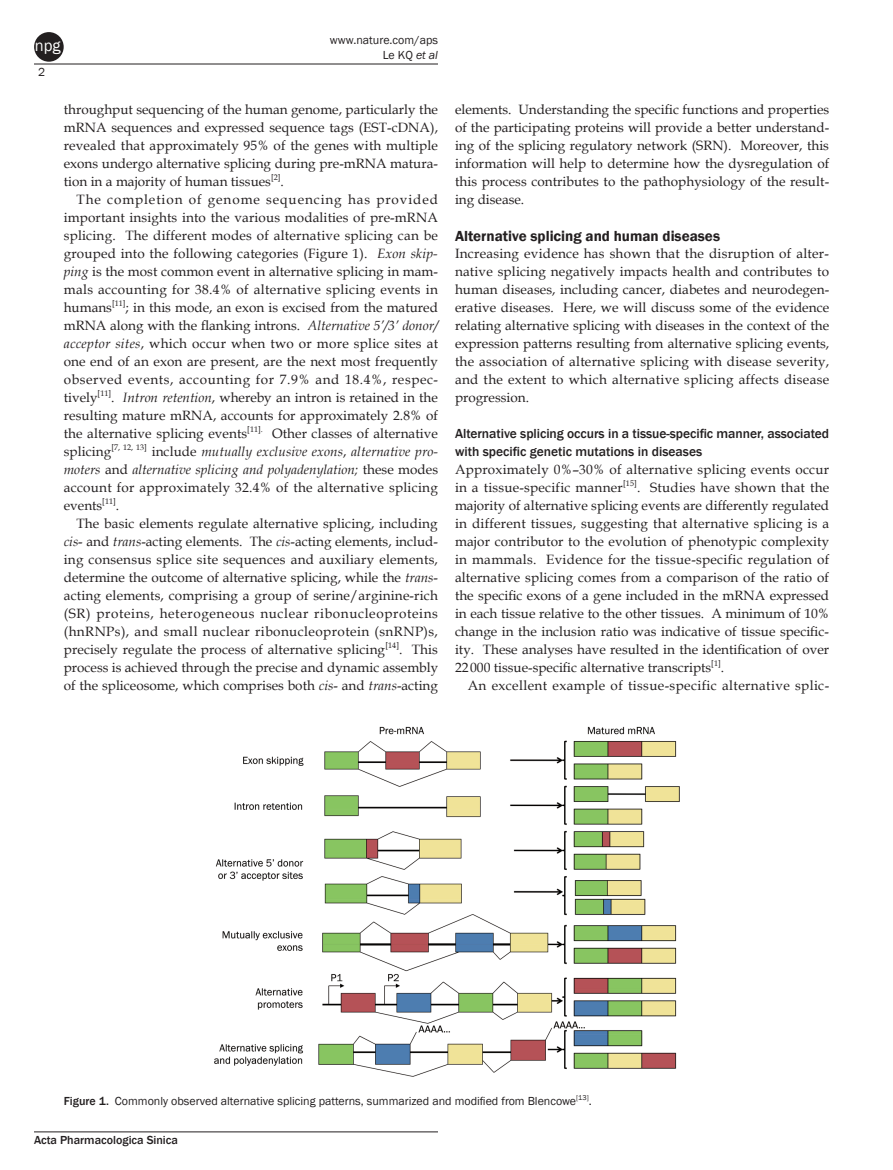
<style>
.page{position:relative;width:893px;height:1170px;background:#fff}
.page>*{position:absolute;margin:0;border:0;box-sizing:border-box;transform-origin:0 0}
.t1{font:16.5px "Franklin Gothic";color:#fff}
.t2{font:600 15px "Franklin Gothic";color:#231f20}
.t3{font:13.5px/18px "Book Antiqua";color:#231f20;text-align:justify}
.t4{font:500 13.5px/18px "Franklin Gothic";letter-spacing:-.005em;color:#231f20}
.t5{font:13.5px "Book Antiqua";letter-spacing:.03em;color:#231f20}
.t6{font:12px/15px "Franklin Gothic";color:#231f20;text-align:right}
.t7{font:500 12px "Franklin Gothic";color:#231f20}
.s1{font-style:italic}
.s2{font-weight:500}
</style>
<div class="page">
<hr style="left:34px;top:64px;width:404px;height:1px;background:#231f20">
<hr style="left:34px;top:1131px;width:404px;height:1px;background:#231f20">
<div style="left:34px;top:32px;width:30px;height:30px;background:#231f20;border-radius:50%"></div>
<img style="left:214px;top:726px;width:466px;height:351px">
<p class="t1" style="left:35px;top:35px;width:27px">npg</p>
<p class="t6" style="left:38px;top:65px;width:9px">2</p>
<p class="t6" style="left:330px;top:32px;width:110px">www.nature.com/aps<br>Le KQ <span class="s1">et al</span></p>
<p class="t3" style="left:64px;top:100px;width:376px">throughput sequencing of the human genome, particularly the mRNA sequences and expressed sequence tags (EST-cDNA), revealed that approximately 95% of the genes with multiple exons undergo alternative splicing during pre-mRNA matura&shy;tion in a majority of human tissues<sup>[2]</sup>.</p>
<p class="t3" style="left:64px;top:190px;width:376px;text-indent:13px">The completion of genome sequencing has provided important insights into the various modalities of pre-mRNA splicing. The different modes of alternative splicing can be grouped into the following categories (Figure 1). <span class="s1">Exon skip&shy;ping</span> is the most common event in alternative splicing in mam&shy;mals accounting for 38.4% of alternative splicing events in humans<sup>[11]</sup>; in this mode, an exon is excised from the matured mRNA along with the flanking introns. <span class="s1">Alternative 5’/3’ donor/ acceptor sites</span>, which occur when two or more splice sites at one end of an exon are present, are the next most frequently observed events, accounting for 7.9% and 18.4%, respec&shy;tively<sup>[11]</sup>. <span class="s1">Intron retention</span>, whereby an intron is retained in the resulting mature mRNA, accounts for approximately 2.8% of the alternative splicing events<sup>[11].</sup> Other classes of alternative splicing<sup>[7,</sup> <sup>12,</sup> <sup>13]</sup> include <span class="s1">mutually exclusive exons</span>, <span class="s1">alternative pro&shy;moters</span> and <span class="s1">alternative splicing and polyadenylation;</span> these modes account for approximately 32.4% of the alternative splicing events<sup>[11]</sup>.</p>
<p class="t3" style="left:64px;top:514px;width:376px;text-indent:13px">The basic elements regulate alternative splicing, including <span class="s1">cis</span>- and <span class="s1">trans</span>-acting elements. The <span class="s1">cis</span>-acting elements, includ&shy;ing consensus splice site sequences and auxiliary elements, determine the outcome of alternative splicing, while the <span class="s1">trans&shy;</span>acting elements, comprising a group of serine/arginine-rich (SR) proteins, heterogeneous nuclear ribonucleoproteins (hnRNPs), and small nuclear ribonucleoprotein (snRNP)s, precisely regulate the process of alternative splicing<sup>[14]</sup>. This process is achieved through the precise and dynamic assembly of the spliceosome, which comprises both <span class="s1">cis</span>- and <span class="s1">trans</span>-acting</p>
<p class="t3" style="left:455px;top:100px;width:376px">elements. Understanding the specific functions and properties of the participating proteins will provide a better understand&shy;ing of the splicing regulatory network (SRN). Moreover, this information will help to determine how the dysregulation of this process contributes to the pathophysiology of the result&shy;ing disease.</p>
<p class="t2" style="left:455px;top:226px;width:267px">Alternative splicing and human diseases</p>
<p class="t3" style="left:455px;top:244px;width:376px">Increasing evidence has shown that the disruption of alter&shy;native splicing negatively impacts health and contributes to human diseases, including cancer, diabetes and neurodegen&shy;erative diseases. Here, we will discuss some of the evidence relating alternative splicing with diseases in the context of the expression patterns resulting from alternative splicing events, the association of alternative splicing with disease severity, and the extent to which alternative splicing affects disease progression.</p>
<p class="t4" style="left:455px;top:424px;width:376px">Alternative splicing occurs in a tissue-specific manner, associated with specific genetic mutations in diseases</p>
<p class="t3" style="left:455px;top:460px;width:376px">Approximately 0%–30% of alternative splicing events occur in a tissue-specific manner<sup>[15]</sup>. Studies have shown that the majority of alternative splicing events are differently regulated in different tissues, suggesting that alternative splicing is a major contributor to the evolution of phenotypic complexity in mammals. Evidence for the tissue-specific regulation of alternative splicing comes from a comparison of the ratio of the specific exons of a gene included in the mRNA expressed in each tissue relative to the other tissues. A minimum of 10% change in the inclusion ratio was indicative of tissue specific&shy;ity. These analyses have resulted in the identification of over 22000 tissue-specific alternative transcripts<sup>[1]</sup>.</p>
<p class="t5" style="left:468px;top:675px;width:363px">An excellent example of tissue-specific alternative splic-</p>
<p class="t6" style="left:64px;top:1093px;width:529px"><span class="s2">Figure 1.</span> Commonly observed alternative splicing patterns, summarized and modified from Blencowe<sup>[13]</sup>.</p>
<p class="t7" style="left:34px;top:1132px;width:145px">Acta Pharmacologica Sinica</p>
</div>
